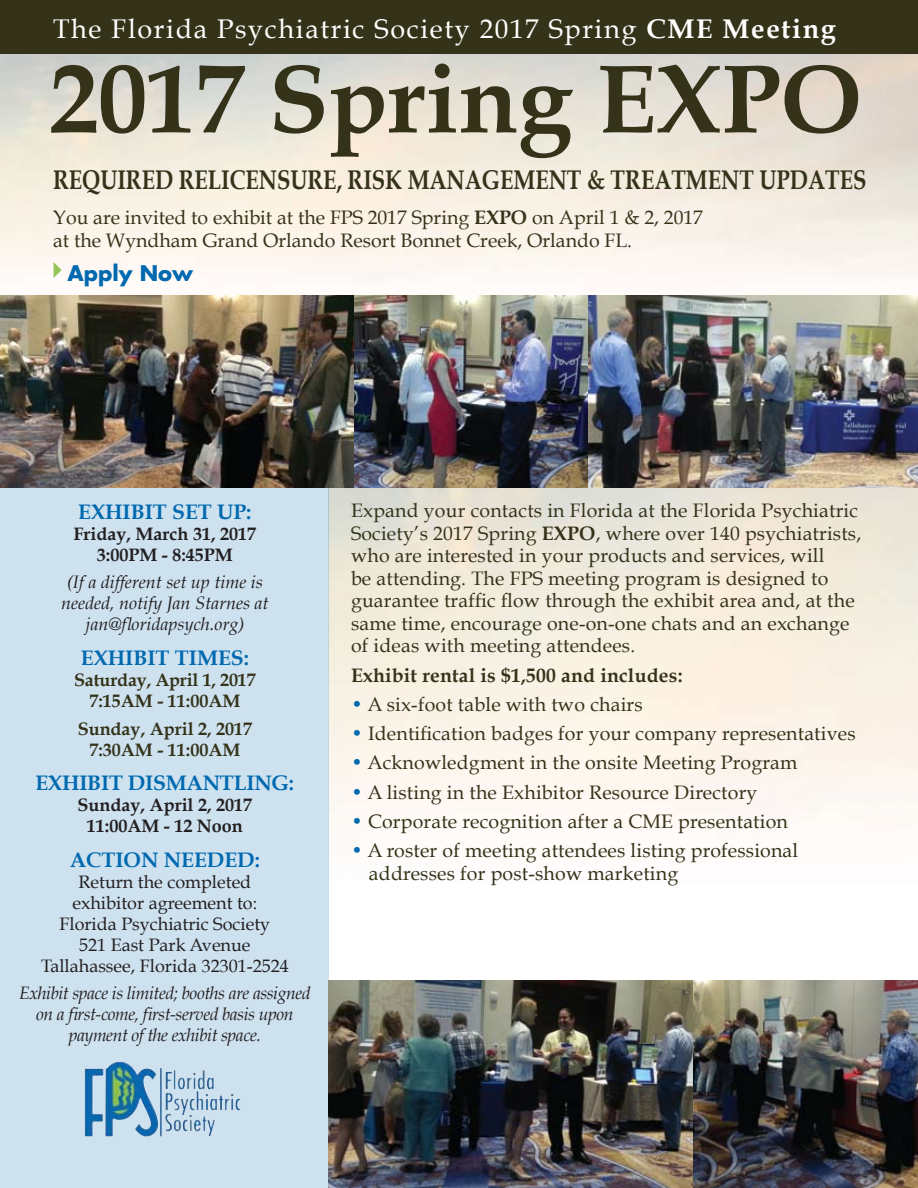
<style>
.page{position:relative;width:918px;height:1188px;background:#fff}
.page>*{position:absolute;margin:0;border:0;box-sizing:border-box;transform-origin:0 0}
.t1{font:700 97.5px "Book Antiqua";color:#343319}
.t2{font:700 27px "Book Antiqua";color:#343319;scale:.81 1}
.t3{font:27px "Book Antiqua";letter-spacing:.06em;color:#fff}
.t4{font:700 21px "Book Antiqua";color:#0069af}
.t5{font:700 21px "Futura";color:#0069af}
.t6{font:19.5px/22.5px "Book Antiqua";letter-spacing:.01em;color:#343319}
.t7{font:700 19.5px "Book Antiqua";letter-spacing:.01em;color:#343319}
.t8{font:18px/21px "Book Antiqua";color:#231f20;text-align:center}
.t9{font:italic 18px/21px "Book Antiqua";letter-spacing:-.02em;color:#231f20;text-align:center}
.t10{font:italic 18px/21px "Book Antiqua";color:#231f20;text-align:center}
.t11{font:700 18px/21px "Book Antiqua";color:#343319;text-align:center}
.t12{font:700 18px/21px "Book Antiqua";color:#231f20;text-align:center}
.s1{font-weight:700}
.s2{color:#0069af}
</style>
<div class="page">
<div style="left:0;top:404px;width:328px;height:784px;background:#cde1ef"></div>
<img style="left:105px;top:1062px;width:53px;height:75px">
<img style="left:693px;top:980px;width:225px;height:208px">
<img style="left:328px;top:980px;width:365px;height:208px">
<img style="left:354px;top:295px;width:564px;height:193px">
<img style="left:0;top:295px;width:354px;height:193px">
<div style="left:0;top:0;width:918px;height:54px;background:#343319"></div>
<svg style="left:54px;top:262px;width:8px;height:16px"></svg>
<h2 class="t3" style="left:53px;top:12px;width:785px">The Florida Psychiatric Society 2017 Spring <span class="s1">CME MEETING</span></h2>
<h1 class="t1" style="left:50px;top:42px;width:814px">2017 SPRING EXPO</h1>
<h2 class="t2" style="left:53px;top:164px;width:1006px">REQUIRED RELICENSURE, RISK MANAGEMENT &amp; TREATMENT UPDATES</h2>
<p class="t6" style="left:53px;top:206px;width:651px">You are invited to exhibit at the FPS 2017 Spring <span class="s1">EXPO</span> on April 1 &amp; 2, 2017 at the Wyndham Grand Orlando Resort Bonnet Creek, Orlando FL.</p>
<p class="t5" style="left:67px;top:258px;width:127px">Apply Now</p>
<p class="t4" style="left:78px;top:499px;width:175px">EXHIBIT SET UP:</p>
<p class="t12" style="left:74px;top:523px;width:184px">FRIDAY, MARCH 31, 2017<br>3:00PM - 8:45PM</p>
<p class="t10" style="left:61px;top:572px;width:209px">(If a different set up time is needed, notify Jan Starnes at jan@floridapsych.org)</p>
<p class="t4" style="left:81px;top:645px;width:170px">EXHIBIT TIMES:</p>
<p class="t11" style="left:74px;top:669px;width:183px">SATURDAY, APRIL 1, 2017<br>7:15AM - 11:00AM</p>
<p class="t11" style="left:78px;top:718px;width:176px">SUNDAY, APRIL 2, 2017<br>7:30AM - 11:00AM</p>
<p class="t4" style="left:36px;top:771px;width:260px">EXHIBIT DISMANTLING:</p>
<p class="t12" style="left:78px;top:795px;width:176px">SUNDAY, APRIL 2, 2017<br>11:00AM - 12 NOON</p>
<p class="t4" style="left:70px;top:847px;width:192px">ACTION NEEDED:</p>
<p class="t8" style="left:41px;top:871px;width:249px">Return the completed exhibitor agreement to:<br>Florida Psychiatric Society<br>521 East Park Avenue<br>Tallahassee, Florida 32301-2524</p>
<p class="t9" style="left:19px;top:983px;width:293px">Exhibit space is limited; booths are assigned on a first-come, first-served basis upon payment of the exhibit space.</p>
<p class="t6" style="left:351px;top:500px;width:512px">Expand your contacts in Florida at the Florida Psychiatric Society’s 2017 Spring <span class="s1">EXPO</span>, where over 140 psychiatrists, who are interested in your products and services, will<br>be attending. The FPS meeting program is designed to guarantee traffic flow through the exhibit area and, at the same time, encourage one-on-one chats and an exchange of ideas with meeting attendees.</p>
<p class="t7" style="left:351px;top:664px;width:333px">EXHIBIT RENTAL IS $1,500 AND INCLUDES:</p>
<p class="t6" style="left:351px;top:693px;width:293px"><span class="s2">•</span> A six-foot table with two chairs</p>
<p class="t6" style="left:351px;top:722px;width:506px"><span class="s2">•</span> Identification badges for your company representatives</p>
<p class="t6" style="left:351px;top:752px;width:448px"><span class="s2">•</span> Acknowledgment in the onsite Meeting Program</p>
<p class="t6" style="left:351px;top:781px;width:408px"><span class="s2">•</span> A listing in the Exhibitor Resource Directory</p>
<p class="t6" style="left:351px;top:810px;width:438px"><span class="s2">•</span> Corporate recognition after a CME presentation</p>
<p class="t6" style="left:369px;top:839px;width:431px;text-indent:-18px"><span class="s2">•</span> A roster of meeting attendees listing professional addresses for post-show marketing</p>
</div>
